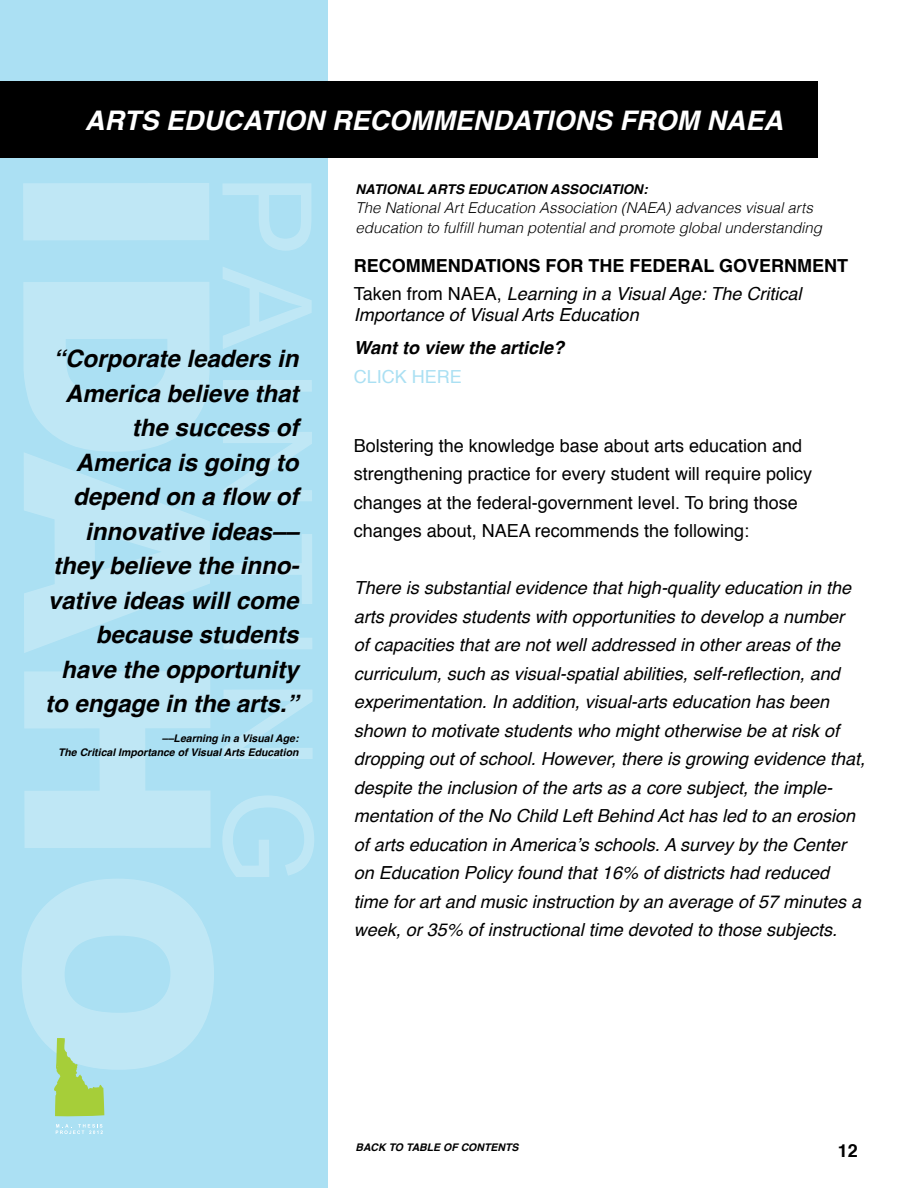
<style>
.page{position:relative;width:918px;height:1188px;background:#fff}
.page>*{position:absolute;margin:0;border:0;box-sizing:border-box;transform-origin:0 0}
.t1{font:italic 700 27px "Helvetica";color:#fff}
.t2{font:italic 700 24px/34.5px "Helvetica";color:#000;text-align:right}
.t3{font:italic 18px/28.5px "Helvetica";color:#000}
.t4{font:18px/28.5px "Helvetica";color:#000}
.t5{font:700 18px/28.5px "Helvetica";color:#000}
.t6{font:italic 700 18px "Helvetica";color:#000}
.t7{font:18px "Helvetica";color:#abe0f3}
.t8{font:italic 300 15px/19.5px "Helvetica";color:#000}
.t9{font:italic 700 13.5px "Helvetica";color:#000}
.t10{font:italic 700 10.5px/13.5px "Helvetica";color:#000;text-align:right}
.s1{font-weight:400}
.s2{font-weight:400;font-style:italic}
</style>
<div class="page">
<div style="left:0;top:0;width:328px;height:1188px;background:#abe0f3"></div>
<svg style="left:223px;top:183px;width:88px;height:68px"></svg>
<svg style="left:223px;top:267px;width:89px;height:82px"></svg>
<div style="left:223px;top:380px;width:89px;height:12px;background:#bfe7f5"></div>
<svg style="left:223px;top:432px;width:89px;height:69px"></svg>
<svg style="left:223px;top:534px;width:89px;height:70px"></svg>
<div style="left:223px;top:638px;width:89px;height:11px;background:#bfe7f5"></div>
<svg style="left:224px;top:690px;width:89px;height:69px"></svg>
<svg style="left:222px;top:795px;width:92px;height:82px"></svg>
<div style="left:23px;top:183px;width:186px;height:57px;background:#bfe7f5"></div>
<svg style="left:23px;top:282px;width:187px;height:371px"></svg>
<svg style="left:24px;top:671px;width:187px;height:177px"></svg>
<div style="left:0;top:81px;width:818px;height:77px;background:#000"></div>
<svg style="left:22px;top:879px;width:192px;height:237px"></svg>
<svg style="left:56px;top:1124px;width:47px;height:10px"></svg>
<h1 class="t1" style="left:85px;top:98px;width:700px">ARTS EDUCATION RECOMMENDATIONS FROM NAEA</h1>
<h2 class="t2" style="left:45px;top:342px;width:256px">“Corporate leaders in<br>America believe that the success of<br>America is going to depend on a flow of innovative ideas–– they believe the inno&shy;vative ideas will come because students have the opportunity to engage in the arts.”</h2>
<p class="t10" style="left:58px;top:732px;width:242px">––Learning in a Visual Age:<br>The Critical Importance of Visual Arts Education</p>
<p class="t9" style="left:356px;top:178px;width:20px">National</p>
<p class="t9" style="left:427px;top:178px;width:20px">Arts</p>
<p class="t9" style="left:468px;top:178px;width:38px">Education</p>
<p class="t9" style="left:550px;top:178px;width:20px">Association</p>
<p class="t9" style="left:643px;top:178px;width:6px">:</p>
<p class="t8" style="left:356px;top:198px;width:468px">The National Art Education Association (NAEA) advances visual arts education to fulfill human potential and promote global understanding</p>
<p class="t5" style="left:354px;top:251px;width:496px">RECOMMENDATIONS FOR THE FEDERAL GOVERNMENT<br><span class="s1">Taken from NAEA,</span> <span class="s2">Learning in a Visual Age: The Critical</span></p>
<p class="t3" style="left:354px;top:301px;width:286px">Importance of Visual Arts Education</p>
<p class="t6" style="left:354px;top:333px;width:212px">Want to view the article?</p>
<p class="t7" style="left:354px;top:362px;width:110px">CLICK HERE</p>
<p class="t4" style="left:354px;top:432px;width:460px">Bolstering the knowledge base about arts education and strengthening practice for every student will require policy changes at the federal-government level. To bring those changes about, NAEA recommends the following:</p>
<p class="t3" style="left:354px;top:574px;width:513px">There is substantial evidence that high-quality education in the arts provides students with opportunities to develop a number<br>of capacities that are not well addressed in other areas of the curriculum, such as visual-spatial abilities, self-reflection, and experimentation. In addition, visual-arts education has been shown to motivate students who might otherwise be at risk of dropping out of school. However, there is growing evidence that, despite the inclusion of the arts as a core subject, the imple&shy;mentation of the No Child Left Behind Act has led to an erosion of arts education in America’s schools. A survey by the Center on Education Policy found that 16% of districts had reduced time for art and music instruction by an average of 57 minutes a week, or 35% of instructional time devoted to those subjects.</p>
<p class="t10" style="left:355px;top:1141px;width:9px">back</p>
<p class="t10" style="left:389px;top:1141px;width:26px">to table</p>
<p class="t10" style="left:443px;top:1141px;width:26px">of contents</p>
<p class="t5" style="left:838px;top:1136px;width:22px">12</p>
</div>
